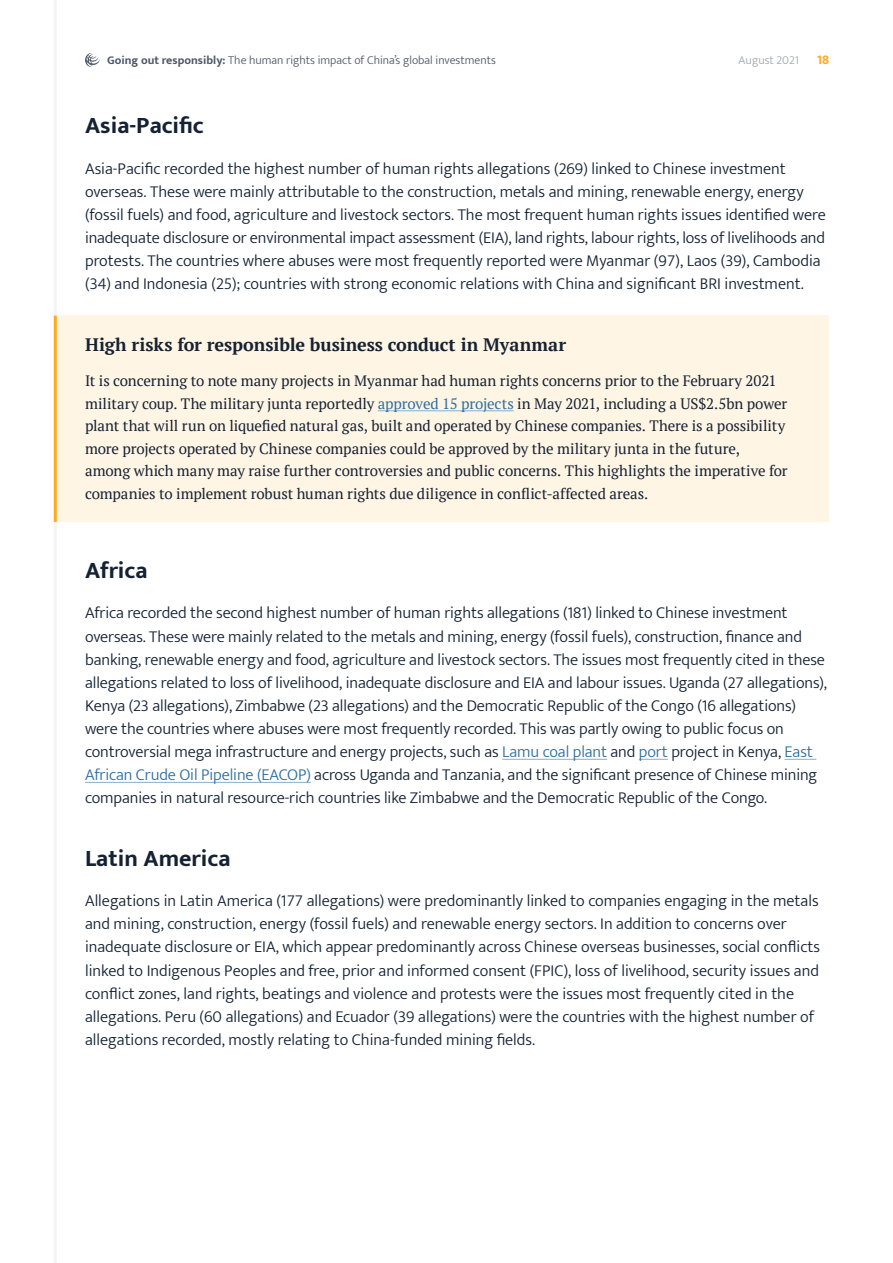
<style>
.page{position:relative;width:893px;height:1263px;background:#fff}
.page>*{position:absolute;margin:0;border:0;box-sizing:border-box;transform-origin:0 0}
.Small_title{font:700 24px "Mukta";color:#152234}
.Insight_Title{font:700 18px "PT Serif";letter-spacing:-.005em;color:#152234}
.Body{font:300 16.5px/23.1px "Mukta";letter-spacing:-.005em;color:#152234}
.Insight{font:15px/22.5px "PT Serif";letter-spacing:-.005em;color:#152234}
.t1{font:700 13.5px "Mukta";color:#ffaa23}
.t2{font:300 12px "Mukta";color:#505967}
.t3{font:300 12px "Mukta";color:#a1a7ae}
.s1{font-weight:700}
.s2{color:#2e6fa1}
</style>
<div class="page">
<hr style="left:54px;top:0;width:3px;height:1263px;background:#f3f4f5">
<svg style="left:85px;top:53px;width:15px;height:14px"></svg>
<div style="left:55px;top:316px;width:774px;height:206px;background:#fff5e4"></div>
<hr style="left:54px;top:316px;width:3px;height:206px;background:#ffaa23">
<hr style="left:378px;top:410px;width:136px;height:1px;background:#96b7d0">
<hr style="left:502px;top:759px;width:105px;height:1px;background:#96b7d0">
<svg style="left:639px;top:759px;width:29px;height:1px"></svg>
<hr style="left:784px;top:759px;width:32px;height:1px;background:#96b7d0">
<hr style="left:85px;top:782px;width:226px;height:1px;background:#96b7d0">
<p class="t2" style="left:107px;top:53px;width:390px"><span class="s1">Going out responsibly:</span> The human rights impact of China’s global investments</p>
<p class="t3" style="left:739px;top:53px;width:62px">August 2021</p>
<p class="t1" style="left:817px;top:51px;width:14px">18</p>
<p class="Small_title" style="left:85px;top:111px;width:120px">Asia-Pacific</p>
<p class="Body" style="left:85px;top:156px;width:742px">Asia-Pacific recorded the highest number of human rights allegations (269) linked to Chinese investment overseas. These were mainly attributable to the construction, metals and mining, renewable energy, energy (fossil fuels) and food, agriculture and livestock sectors. The most frequent human rights issues identified were inadequate disclosure or environmental impact assessment (EIA), land rights, labour rights, loss of livelihoods and protests. The countries where abuses were most frequently reported were Myanmar (97), Laos (39), Cambodia (34) and Indonesia (25); countries with strong economic relations with China and significant BRI investment.</p>
<p class="Insight_Title" style="left:85px;top:333px;width:483px">High risks for responsible business conduct in Myanmar</p>
<p class="Insight" style="left:85px;top:369px;width:704px">It is concerning to note many projects in Myanmar had human rights concerns prior to the February 2021 military coup. The military junta reportedly <span class="s2">approved 15 projects</span> in May 2021, including a US$2.5bn power plant that will run on liquefied natural gas, built and operated by Chinese companies. There is a possibility more projects operated by Chinese companies could be approved by the military junta in the future, among which many may raise further controversies and public concerns. This highlights the imperative for companies to implement robust human rights due diligence in conflict-affected areas.</p>
<p class="Small_title" style="left:85px;top:556px;width:64px">Africa</p>
<p class="Body" style="left:85px;top:601px;width:743px">Africa recorded the second highest number of human rights allegations (181) linked to Chinese investment overseas. These were mainly related to the metals and mining, energy (fossil fuels), construction, finance and banking, renewable energy and food, agriculture and livestock sectors. The issues most frequently cited in these allegations related to loss of livelihood, inadequate disclosure and EIA and labour issues. Uganda (27 allegations), Kenya (23 allegations), Zimbabwe (23 allegations) and the Democratic Republic of the Congo (16 allegations) were the countries where abuses were most frequently recorded. This was partly owing to public focus on controversial mega infrastructure and energy projects, such as <span class="s2">Lamu coal plant</span> and <span class="s2">port</span> project in Kenya, <span class="s2">East African Crude Oil Pipeline (EACOP)</span> across Uganda and Tanzania, and the significant presence of Chinese mining companies in natural resource-rich countries like Zimbabwe and the Democratic Republic of the Congo.</p>
<p class="Small_title" style="left:85px;top:844px;width:147px">Latin America</p>
<p class="Body" style="left:85px;top:889px;width:736px">Allegations in Latin America (177 allegations) were predominantly linked to companies engaging in the metals and mining, construction, energy (fossil fuels) and renewable energy sectors. In addition to concerns over inadequate disclosure or EIA, which appear predominantly across Chinese overseas businesses, social conflicts linked to Indigenous Peoples and free, prior and informed consent (FPIC), loss of livelihood, security issues and conflict zones, land rights, beatings and violence and protests were the issues most frequently cited in the allegations. Peru (60 allegations) and Ecuador (39 allegations) were the countries with the highest number of allegations recorded, mostly relating to China-funded mining fields.</p>
</div>
